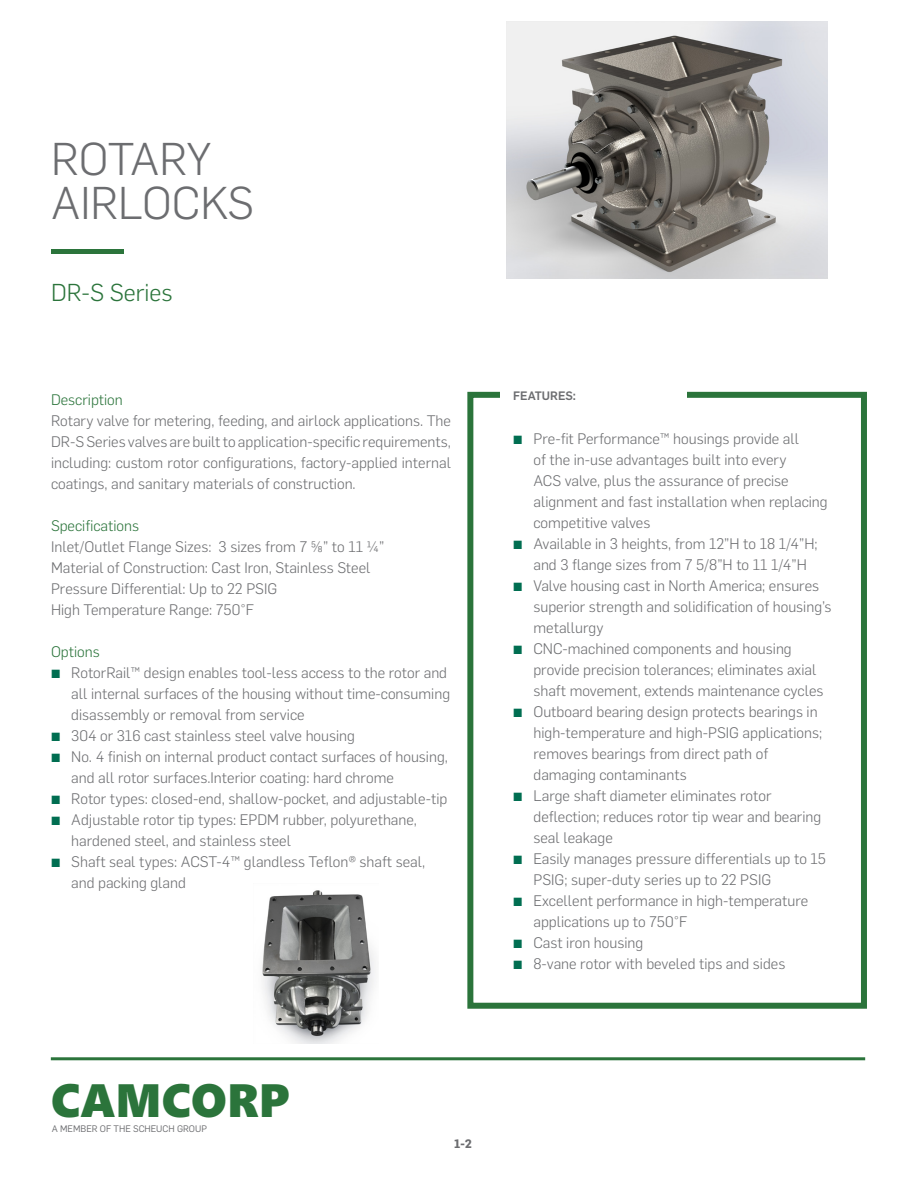
<style>
.page{position:relative;width:918px;height:1188px;background:#fff}
.page>*{position:absolute;margin:0;border:0;box-sizing:border-box;transform-origin:0 0}
.t1{font:46.8px "Segoe UI Black";color:#2b743b}
.t2{font:300 45px "Flama";color:#6c6d70}
.Head_19_16_blau{font:300 24px "Flama";color:#2b743b}
.t3{font:300 15px/21px "Flama";color:#6c6d70}
.t4{font:300 15px "Flama";color:#2b743b}
.Wussten_Sie_8_9_6_gr{font:500 12px "Flama";color:#6c6d70}
.t5{font:700 12px "Flama";color:#6c6d70}
.t6{font:9.3px "Flama";color:#6c6d70}
.s1{font-weight:700;color:#006e51}
</style>
<div class="page">
<img style="left:262px;top:890px;width:113px;height:154px">
<img style="left:506px;top:22px;width:322px;height:257px">
<hr style="left:51px;top:250px;width:73px;height:4px;background:#2b743b">
<hr style="left:51px;top:1057px;width:814px;height:3px;background:#2b743b">
<div style="left:467px;top:392px;width:400px;height:617px;border:6px solid #2b743b"></div>
<div style="left:500px;top:381px;width:187px;height:33px;background:#fff"></div>
<p class="t2" style="left:51px;top:129px;width:162px">ROTARY</p>
<p class="t2" style="left:51px;top:173px;width:204px">AIRLOCKS</p>
<p class="Head_19_16_blau" style="left:51px;top:277px;width:123px">DR-S Series</p>
<p class="t4" style="left:51px;top:390px;width:73px">Description</p>
<p class="t3" style="left:51px;top:410px;width:402px;text-align:justify">Rotary valve for metering, feeding, and airlock applications. The DR-S Series valves are built to application-specific requirements, including: custom rotor configurations, factory-applied internal coatings, and sanitary materials of construction.</p>
<p class="t4" style="left:51px;top:516px;width:90px">Specifications</p>
<p class="t3" style="left:51px;top:536px;width:335px">Inlet/Outlet Flange Sizes: 3 sizes from 7 5/8” to 11 1/4”</p>
<p class="t3" style="left:51px;top:557px;width:321px">Material of Construction: Cast Iron, Stainless Steel</p>
<p class="t3" style="left:51px;top:578px;width:228px">Pressure Differential: Up to 22 PSIG</p>
<p class="t3" style="left:51px;top:599px;width:205px">High Temperature Range: 750°F</p>
<p class="t4" style="left:51px;top:642px;width:50px">Options</p>
<p class="t3" style="left:71px;top:662px;width:380px;text-indent:-20px"><span class="s1">▪</span> RotorRail™ design enables tool-less access to the rotor and all internal surfaces of the housing without time-consuming disassembly or removal from service</p>
<p class="t3" style="left:51px;top:725px;width:306px"><span class="s1">▪</span> 304 or 316 cast stainless steel valve housing</p>
<p class="t3" style="left:71px;top:746px;width:378px;text-indent:-20px"><span class="s1">▪</span> No. 4 finish on internal product contact surfaces of housing, and all rotor surfaces.Interior coating: hard chrome</p>
<p class="t3" style="left:51px;top:788px;width:398px"><span class="s1">▪</span> Rotor types: closed-end, shallow-pocket, and adjustable-tip</p>
<p class="t3" style="left:71px;top:809px;width:347px;text-indent:-20px"><span class="s1">▪</span> Adjustable rotor tip types: EPDM rubber, polyurethane, hardened steel, and stainless steel</p>
<p class="t3" style="left:71px;top:851px;width:356px;text-indent:-20px"><span class="s1">▪</span> Shaft seal types: ACST-4™ glandless Teflon® shaft seal, and packing gland</p>
<p class="Wussten_Sie_8_9_6_gr" style="left:513px;top:387px;width:64px">FEATURES:</p>
<p class="t3" style="left:533px;top:427px;width:296px;text-indent:-20px"><span class="s1">▪</span> Pre-fit Performance™ housings provide all<br>of the in-use advantages built into every<br>ACS valve, plus the assurance of precise alignment and fast installation when replacing competitive valves</p>
<p class="t3" style="left:533px;top:532px;width:286px;text-indent:-20px"><span class="s1">▪</span> Available in 3 heights, from 12”H to 18 1/4”H; and 3 flange sizes from 7 5/8”H to 11 1/4”H</p>
<p class="t3" style="left:533px;top:574px;width:300px;text-indent:-20px"><span class="s1">▪</span> Valve housing cast in North America; ensures superior strength and solidification of housing’s metallurgy</p>
<p class="t3" style="left:533px;top:637px;width:292px;text-indent:-20px"><span class="s1">▪</span> CNC-machined components and housing provide precision tolerances; eliminates axial shaft movement, extends maintenance cycles</p>
<p class="t3" style="left:533px;top:700px;width:290px;text-indent:-20px"><span class="s1">▪</span> Outboard bearing design protects bearings in high-temperature and high-PSIG applications; removes bearings from direct path of damaging contaminants</p>
<p class="t3" style="left:533px;top:784px;width:289px;text-indent:-20px"><span class="s1">▪</span> Large shaft diameter eliminates rotor deflection; reduces rotor tip wear and bearing seal leakage</p>
<p class="t3" style="left:533px;top:847px;width:294px;text-indent:-20px"><span class="s1">▪</span> Easily manages pressure differentials up to 15<br>PSIG; super-duty series up to 22 PSIG</p>
<p class="t3" style="left:533px;top:889px;width:276px;text-indent:-20px"><span class="s1">▪</span> Excellent performance in high-temperature applications up to 750°F</p>
<p class="t3" style="left:513px;top:931px;width:132px"><span class="s1">▪</span> Cast iron housing</p>
<p class="t3" style="left:513px;top:952px;width:274px"><span class="s1">▪</span> 8-vane rotor with beveled tips and sides</p>
<p class="t1" style="left:51px;top:1067px;width:240px">CAMCORP</p>
<p class="t6" style="left:52px;top:1122px;width:157px">A MEMBER OF THE SCHEUCH GROUP</p>
<p class="t5" style="left:454px;top:1135px;width:19px">1-2</p>
</div>
